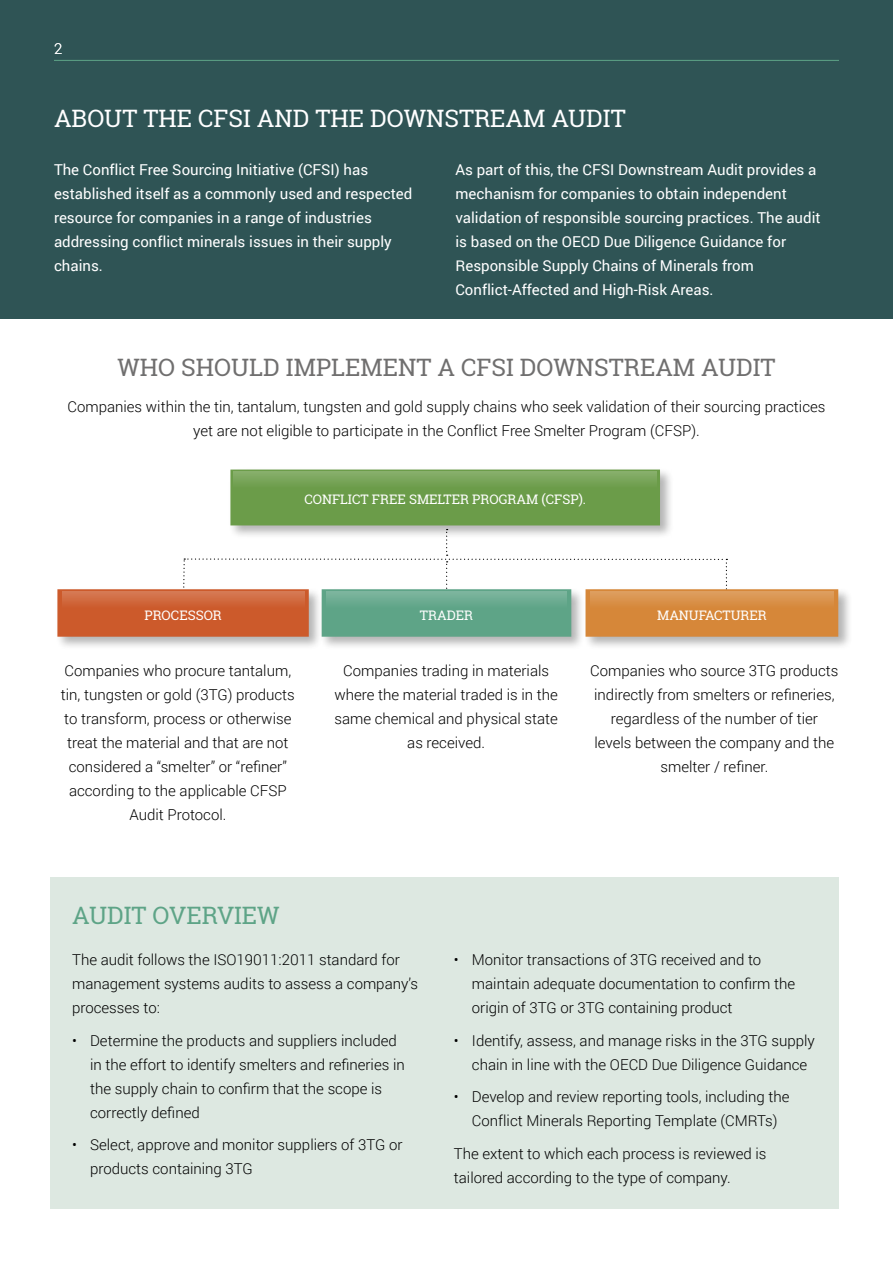
<style>
.page{position:relative;width:893px;height:1263px;background:#fff}
.page>*{position:absolute;margin:0;border:0;box-sizing:border-box;transform-origin:0 0}
.t1{font:24px "Roboto Slab";color:#706f6f}
.t2{font:24px "Roboto Slab";color:#fff}
.t3{font:24px "Roboto Slab";color:#5ea487}
.t4{font:300 15px/24px "Roboto";color:#000}
.t5{font:15px/24px "Roboto";color:#fff}
.t6{font:300 15px "Roboto";color:#fff}
.t7{font:13.05px "Roboto Slab";color:#fff}
</style>
<div class="page">
<div style="left:0;top:0;width:893px;height:319px;background:#2f5455"></div>
<div style="left:51px;top:877px;width:788px;height:90px;background:#dde8e1"></div>
<hr style="left:54px;top:60px;width:785px;height:1px;background:#5ea487">
<svg style="left:183px;top:540px;width:544px;height:47px"></svg>
<div style="left:228px;top:467px;width:446px;height:73px;background:#000;opacity:.3"></div>
<div style="left:231px;top:470px;width:428px;height:55px;background:#6b9c49"></div>
<div style="left:230px;top:469px;width:430px;height:56px;border:2px solid #6b9c49"></div>
<div style="left:319px;top:587px;width:267px;height:64px;background:#000;opacity:.3"></div>
<div style="left:322px;top:590px;width:249px;height:46px;background:#5ea487"></div>
<div style="left:322px;top:589px;width:249px;height:48px;border:2px solid #5ea487"></div>
<div style="left:55px;top:587px;width:268px;height:64px;background:#000;opacity:.3"></div>
<div style="left:58px;top:590px;width:250px;height:46px;background:#cc5a2b"></div>
<div style="left:57px;top:589px;width:252px;height:48px;border:2px solid #cc5a2b"></div>
<div style="left:583px;top:587px;width:269px;height:64px;background:#000;opacity:.3"></div>
<div style="left:586px;top:590px;width:251px;height:46px;background:#d68739"></div>
<div style="left:585px;top:589px;width:253px;height:48px;border:2px solid #d68739"></div>
<div style="left:234px;top:472px;width:423px;height:16px;background:linear-gradient(to right,#78a55a,#78a55a)"></div>
<svg style="left:62px;top:592px;width:243px;height:12px;fill:#d26e45"></svg>
<div style="left:326px;top:592px;width:241px;height:16px;background:linear-gradient(to right,#6dac92,#6dac92)"></div>
<svg style="left:590px;top:592px;width:244px;height:12px;fill:#da9651"></svg>
<div style="left:51px;top:928px;width:788px;height:281px;background:#dde8e1"></div>
<p class="t6" style="left:54px;top:38px;width:10px">2</p>
<h1 class="t2" style="left:54px;top:102px;width:573px">ABOUT THE CFSI AND THE DOWNSTREAM AUDIT</h1>
<p class="t5" style="left:54px;top:157px;width:360px">The Conflict Free Sourcing Initiative (CFSI) has established itself as a commonly used and respected resource for companies in a range of industries addressing conflict minerals issues in their supply chains.</p>
<p class="t5" style="left:455px;top:157px;width:367px">As part of this, the CFSI Downstream Audit provides a mechanism for companies to obtain independent validation of responsible sourcing practices. The audit is based on the OECD Due Diligence Guidance for Responsible Supply Chains of Minerals from Conflict-Affected and High-Risk Areas.</p>
<h1 class="t1" style="left:117px;top:350px;width:659px">WHO SHOULD IMPLEMENT A CFSI DOWNSTREAM AUDIT</h1>
<p class="t4" style="left:67px;top:394px;width:759px;text-align:center">Companies within the tin, tantalum, tungsten and gold supply chains who seek validation of their sourcing practices yet are not eligible to participate in the Conflict Free Smelter Program (CFSP).</p>
<p class="t7" style="left:304px;top:491px;width:283px">CONFLICT FREE SMELTER PROGRAM (CFSP).</p>
<p class="t7" style="left:144px;top:606px;width:79px">PROCESSOR</p>
<p class="t7" style="left:420px;top:606px;width:55px">TRADER</p>
<p class="t7" style="left:657px;top:606px;width:111px">MANUFACTURER</p>
<p class="t4" style="left:61px;top:658px;width:235px;text-align:center">Companies who procure tantalum, tin, tungsten or gold (3TG) products to transform, process or otherwise treat the material and that are not considered a “smelter” or “refiner” according to the applicable CFSP<br>Audit Protocol.</p>
<p class="t4" style="left:334px;top:658px;width:225px;text-align:center">Companies trading in materials where the material traded is in the same chemical and physical state as received.</p>
<p class="t4" style="left:590px;top:658px;width:250px;text-align:center">Companies who source 3TG products indirectly from smelters or refineries, regardless of the number of tier<br>levels between the company and the smelter / refiner.</p>
<h1 class="t3" style="left:72px;top:899px;width:209px">AUDIT OVERVIEW</h1>
<p class="t4" style="left:72px;top:947px;width:348px">The audit follows the ISO19011:2011 standard for management systems audits to assess a company’s processes to:</p>
<p class="t4" style="left:90px;top:1028px;width:316px;text-indent:-18px">• Determine the products and suppliers included in the effort to identify smelters and refineries in the supply chain to confirm that the scope is correctly defined</p>
<p class="t4" style="left:90px;top:1133px;width:314px;text-indent:-18px">• Select, approve and monitor suppliers of 3TG or products containing 3TG</p>
<p class="t4" style="left:472px;top:947px;width:325px;text-indent:-18px">• Monitor transactions of 3TG received and to maintain adequate documentation to confirm the origin of 3TG or 3TG containing product</p>
<p class="t4" style="left:472px;top:1028px;width:344px;text-indent:-18px">• Identify, assess, and manage risks in the 3TG supply chain in line with the OECD Due Diligence Guidance</p>
<p class="t4" style="left:454px;top:1085px;width:337px;text-align:center">• Develop and review reporting tools, including the<br>Conflict Minerals Reporting Template (CMRTs)</p>
<p class="t4" style="left:454px;top:1141px;width:314px">The extent to which each process is reviewed is tailored according to the type of company.</p>
</div>
